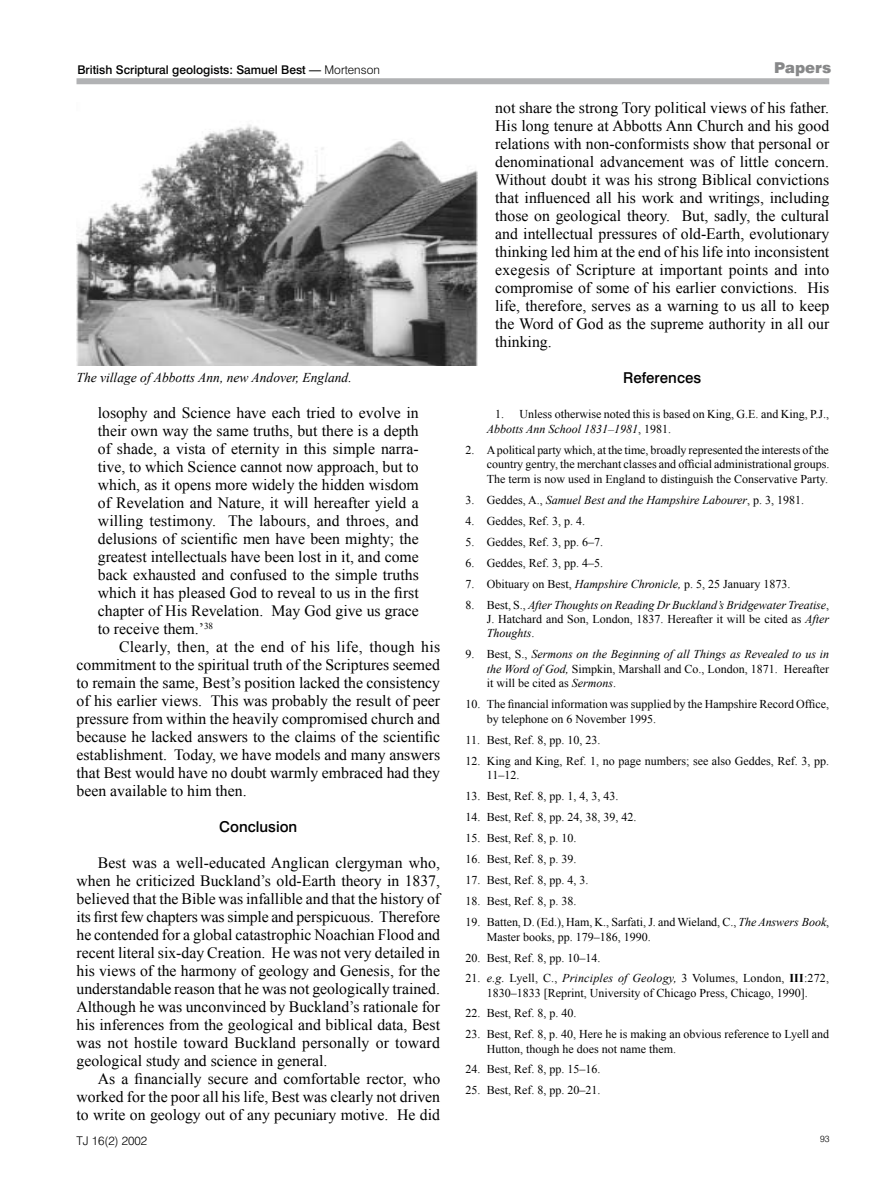
<style>
.page{position:relative;width:893px;height:1191px;background:#fff}
.page>*{position:absolute;margin:0;border:0;box-sizing:border-box;transform-origin:0 0}
.t1{font:15.75px/18px "Times New Roman";color:#000;text-align:justify}
.t2{font:500 15px "Swiss 721 BT";color:#000}
.t3{font:900 15px "Swiss 721 BT";color:#878889}
.t4{font:italic 13.5px "Times New Roman";color:#000}
.t5{font:12px/14.4px "Times New Roman";color:#000}
.t6{font:italic 12px/14.4px "Times New Roman";letter-spacing:-.005em;color:#000;text-align:justify}
.t7{font:500 12px "Swiss 721 BT";color:#000}
.t8{font:300 12px "Swiss 721 BT";color:#000}
.t9{font:300 9px "Swiss 721 BT";color:#000}
.s1{font-weight:300}
.s2{font-style:italic}
.s3{font-style:normal}
.s4{font-weight:700}
</style>
<div class="page">
<div style="left:76px;top:78px;width:753px;height:6px;background:#b1b2b4"></div>
<img style="left:77px;top:124px;width:400px;height:241px">
<p class="t7" style="left:77px;top:62px;width:304px">British Scriptural geologists: Samuel Best — <span class="s1">Mortenson</span></p>
<p class="t4" style="left:76px;top:368px;width:277px">The village of Abbotts Ann, new Andover, England.</p>
<p class="t1" style="left:98px;top:403px;width:323px">losophy and Science have each tried to evolve in their own way the same truths, but there is a depth of shade, a vista of eternity in this simple narra&shy;tive, to which Science cannot now approach, but to which, as it opens more widely the hidden wisdom of Revelation and Nature, it will hereafter yield a willing testimony. The labours, and throes, and delusions of scientific men have been mighty; the greatest intellectuals have been lost in it, and come back exhausted and confused to the simple truths which it has pleased God to reveal to us in the first chapter of His Revelation. May God give us grace to receive them.’<sup>38</sup></p>
<p class="t1" style="left:76px;top:637px;width:365px;text-indent:43px">Clearly, then, at the end of his life, though his commitment to the spiritual truth of the Scriptures seemed to remain the same, Best’s position lacked the consistency of his earlier views. This was probably the result of peer pressure from within the heavily compromised church and because he lacked answers to the claims of the scientific establishment. Today, we have models and many answers that Best would have no doubt warmly embraced had they been available to him then.</p>
<p class="t2" style="left:219px;top:817px;width:80px">Conclusion</p>
<p class="t1" style="left:76px;top:853px;width:365px;text-indent:21px">Best was a well-educated Anglican clergyman who, when he criticized Buckland’s old-Earth theory in 1837, believed that the Bible was infallible and that the history of its first few chapters was simple and perspicuous. Therefore he contended for a global catastrophic Noachian Flood and recent literal six-day Creation. He was not very detailed in his views of the harmony of geology and Genesis, for the understandable reason that he was not geologically trained.<br>Although he was unconvinced by Buckland’s rationale for his inferences from the geological and biblical data, Best was not hostile toward Buckland personally or toward geological study and science in general.</p>
<p class="t1" style="left:76px;top:1069px;width:365px;text-indent:21px">As a financially secure and comfortable rector, who worked for the poor all his life, Best was clearly not driven to write on geology out of any pecuniary motive. He did</p>
<p class="t3" style="left:774px;top:59px;width:59px">Papers</p>
<p class="t1" style="left:495px;top:98px;width:336px">not share the strong Tory political views of his father.<br>His long tenure at Abbotts Ann Church and his good relations with non-conformists show that personal or denominational advancement was of little concern.<br>Without doubt it was his strong Biblical convictions that influenced all his work and writings, including those on geological theory. But, sadly, the cultural and intellectual pressures of old-Earth, evolutionary thinking led him at the end of his life into inconsistent exegesis of Scripture at important points and into compromise of some of his earlier convictions. His life, therefore, serves as a warning to us all to keep the Word of God as the supreme authority in all our thinking.</p>
<p class="t2" style="left:623px;top:369px;width:79px">References</p>
<p class="t5" style="left:487px;top:407px;width:344px;text-indent:8px">1. Unless otherwise noted this is based on King, G.E. and King, P.J.,<br><span class="s2">Abbotts Ann School 1831–1981</span>, 1981.</p>
<p class="t5" style="left:487px;top:442px;width:344px;text-align:justify;text-indent:-21px">2. A political party which, at the time, broadly represented the interests of the country gentry, the merchant classes and official administrational groups.<br>The term is now used in England to distinguish the Conservative Party.</p>
<p class="t6" style="left:466px;top:492px;width:340px"><span class="s3">3. Geddes, A.,</span> Samuel Best and the Hampshire Labourer<span class="s3">, p. 3, 1981.</span></p>
<p class="t5" style="left:466px;top:513px;width:121px">4. Geddes, Ref. 3, p. 4.</p>
<p class="t5" style="left:466px;top:534px;width:139px">5. Geddes, Ref. 3, pp. 6–7.</p>
<p class="t5" style="left:466px;top:555px;width:139px">6. Geddes, Ref. 3, pp. 4–5.</p>
<p class="t5" style="left:466px;top:576px;width:326px">7. Obituary on Best, <span class="s2">Hampshire Chronicle,</span> p. 5, 25 January 1873.</p>
<p class="t6" style="left:487px;top:597px;width:344px;text-indent:-21px"><span class="s3">8. Best, S.,</span> After Thoughts on Reading Dr Buckland’s Bridgewater Treatise<span class="s3">, J. Hatchard and Son, London, 1837. Hereafter it will be cited as</span> After Thoughts<span class="s3">.</span></p>
<p class="t5" style="left:487px;top:647px;width:344px;text-align:justify;text-indent:-21px">9. Best, S., <span class="s2">Sermons on the Beginning of all Things as Revealed to us in the Word of God,</span> Simpkin, Marshall and Co., London, 1871. Hereafter it will be cited as <span class="s2">Sermons</span>.</p>
<p class="t5" style="left:487px;top:697px;width:344px;text-indent:-21px">10. The financial information was supplied by the Hampshire Record Office, by telephone on 6 November 1995.</p>
<p class="t5" style="left:466px;top:732px;width:136px">11. Best, Ref. 8, pp. 10, 23.</p>
<p class="t5" style="left:487px;top:753px;width:344px;text-indent:-21px">12. King and King, Ref. 1, no page numbers; see also Geddes, Ref. 3, pp.<br>11–12.</p>
<p class="t5" style="left:466px;top:788px;width:154px">13. Best, Ref. 8, pp. 1, 4, 3, 43.</p>
<p class="t5" style="left:466px;top:809px;width:172px">14. Best, Ref. 8, pp. 24, 38, 39, 42.</p>
<p class="t5" style="left:466px;top:830px;width:112px">15. Best, Ref. 8, p. 10.</p>
<p class="t5" style="left:466px;top:851px;width:112px">16. Best, Ref. 8, p. 39.</p>
<p class="t5" style="left:466px;top:872px;width:124px">17. Best, Ref. 8, pp. 4, 3.</p>
<p class="t5" style="left:466px;top:893px;width:112px">18. Best, Ref. 8, p. 38.</p>
<p class="t5" style="left:487px;top:914px;width:344px;text-indent:-21px">19. Batten, D. (Ed.), Ham, K., Sarfati, J. and Wieland, C., <span class="s2">The Answers Book</span>,<br>Master books, pp. 179–186, 1990.</p>
<p class="t5" style="left:466px;top:950px;width:136px">20. Best, Ref. 8, pp. 10–14.</p>
<p class="t5" style="left:466px;top:971px;width:365px;text-align:center">21. <span class="s2">e.g.</span> Lyell, C., <span class="s2">Principles of Geology,</span> 3 Volumes, London, <span class="s4">III</span>:272,<br>1830–1833 [Reprint, University of Chicago Press, Chicago, 1990].</p>
<p class="t5" style="left:466px;top:1006px;width:112px">22. Best, Ref. 8, p. 40.</p>
<p class="t5" style="left:487px;top:1026px;width:344px;text-indent:-21px">23. Best, Ref. 8, p. 40, Here he is making an obvious reference to Lyell and<br>Hutton, though he does not name them.</p>
<p class="t5" style="left:466px;top:1062px;width:136px">24. Best, Ref. 8, pp. 15–16.</p>
<p class="t5" style="left:466px;top:1082px;width:136px">25. Best, Ref. 8, pp. 20–21.</p>
<p class="t8" style="left:76px;top:1133px;width:72px">TJ 16(2) 2002</p>
<p class="t9" style="left:820px;top:1133px;width:11px">93</p>
</div>
